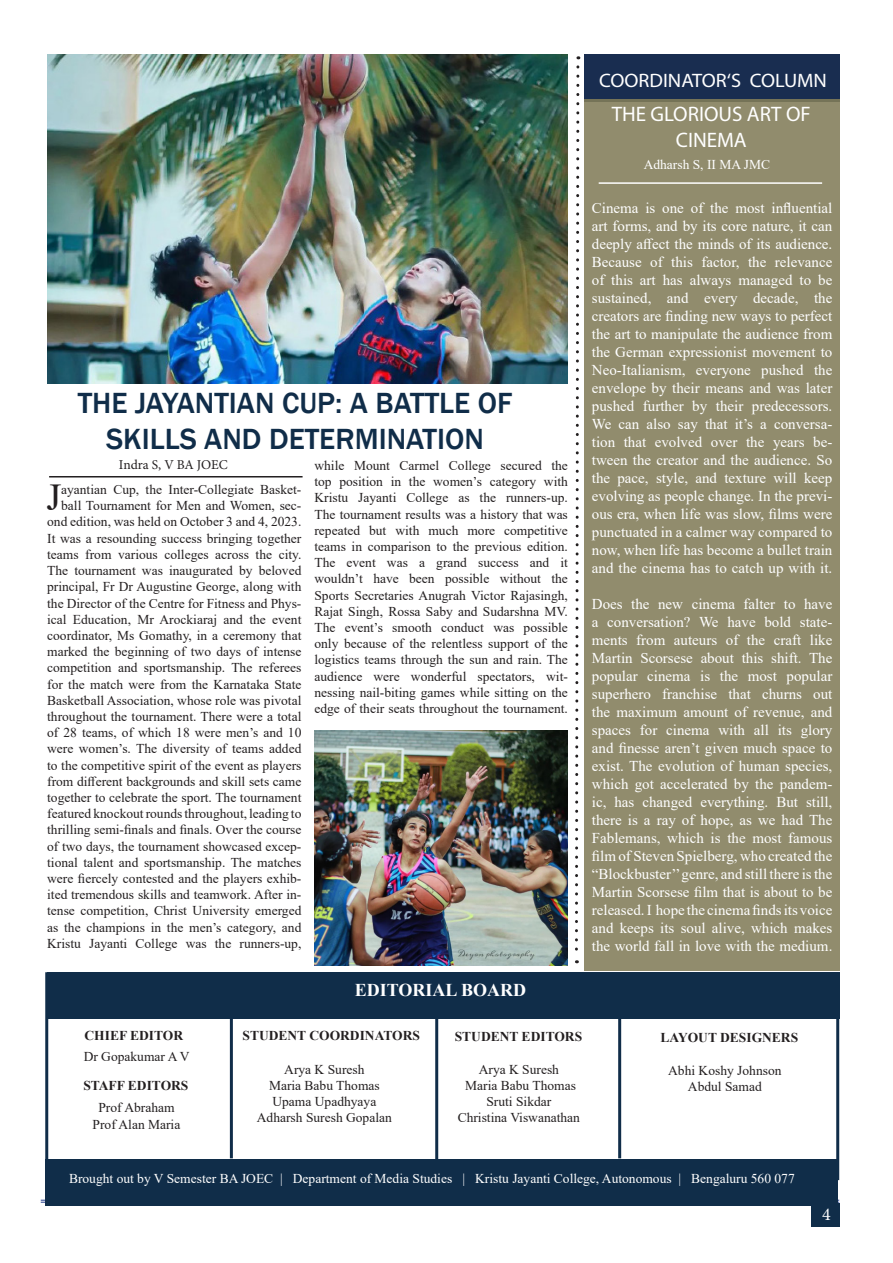
<style>
.page{position:relative;width:893px;height:1263px;background:#fff}
.page>*{position:absolute;margin:0;border:0;box-sizing:border-box;transform-origin:0 0}
.t1{font:37.95px "Times New Roman";color:#231f20}
.t2{font:500 30px "Franklin Gothic";color:#102d49}
.t3{font:21px/25.2px "Myriad Pro";color:#fff;text-align:center}
.t4{font:19.5px "Myriad Pro";color:#fff;scale:1.05 1}
.t5{font:700 18px "Times New Roman";color:#fff}
.t6{font:18px "Minion Pro";color:#fff}
.t7{font:15px/18px "Times New Roman";color:#fff;text-align:justify}
.t8{font:13.5px/16.2px "Times New Roman";color:#231f20;text-align:justify}
.t9{font:13.5px "Times New Roman";color:#fff}
.t10{font:700 13.5px "Times New Roman";color:#231f20}
.t11{font:13.5px "Minion Pro";letter-spacing:-.005em;color:#231f20}
</style>
<div class="page">
<div style="left:811px;top:1203px;width:28px;height:23px;background:#102d49"></div>
<hr style="left:41px;top:1200px;width:798px;height:1px;background:#253f8e">
<hr style="left:41px;top:1202px;width:798px;height:1px;background:#253f8e">
<div style="left:47px;top:972px;width:792px;height:47px;background:#102d49"></div>
<div style="left:45px;top:1159px;width:793px;height:47px;background:#102d49"></div>
<hr style="left:45px;top:972px;width:3px;height:229px;background:#102d49">
<div style="left:585px;top:55px;width:254px;height:916px;background:#918c6d"></div>
<hr style="left:594px;top:177px;width:236px;height:1px;background:#fff">
<svg style="left:575px;top:56px;width:6px;height:907px"></svg>
<hr style="left:49px;top:476px;width:254px;height:1px;background:#231f20">
<hr style="left:599px;top:182px;width:223px;height:2px;background:#fff">
<hr style="left:435px;top:1013px;width:3px;height:161px;background:#102d49">
<hr style="left:230px;top:1001px;width:3px;height:157px;background:#102d49">
<hr style="left:618px;top:1001px;width:3px;height:157px;background:#102d49">
<hr style="left:836px;top:999px;width:3px;height:181px;background:#102d49">
<img style="left:47px;top:55px;width:521px;height:329px">
<img style="left:314px;top:730px;width:254px;height:235px">
<p class="t4" style="left:599px;top:68px;width:219px">COORDINATOR‘S COLUMN</p>
<p class="t2" style="left:78px;top:384px;width:436px">THE JAYANTIAN CUP: A BATTLE OF</p>
<p class="t2" style="left:106px;top:420px;width:379px">SKILLS AND DETERMINATION</p>
<p class="t11" style="left:119px;top:456px;width:110px">Indra S, V BA JOEC</p>
<p class="t8" style="left:47px;top:481px;width:256px;text-align:right">ayantian Cup, the Inter-Collegiate Basket&shy;ball Tournament for Men and Women, sec&shy;ond edition, was held on October 3 and 4, 2023.<br>It was a resounding success bringing together teams from various colleges across the city.<br>The tournament was inaugurated by beloved principal, Fr Dr Augustine George, along with the Director of the Centre for Fitness and Phys&shy;ical Education, Mr Arockiaraj and the event coordinator, Ms Gomathy, in a ceremony that marked the beginning of two days of intense competition and sportsmanship. The referees for the match were from the Karnataka State Basketball Association, whose role was pivotal throughout the tournament. There were a total of 28 teams, of which 18 were men’s and 10 were women’s. The diversity of teams added to the competitive spirit of the event as players from different backgrounds and skill sets came together to celebrate the sport. The tournament featured knockout rounds throughout, leading to thrilling semi-finals and finals. Over the course of two days, the tournament showcased excep&shy;tional talent and sportsmanship. The matches were fiercely contested and the players exhib&shy;ited tremendous skills and teamwork. After in&shy;tense competition, Christ University emerged as the champions in the men’s category, and Kristu Jayanti College was the runners-up,</p>
<p class="t1" style="left:46px;top:471px;width:16px">J</p>
<p class="t8" style="left:314px;top:457px;width:255px">while Mount Carmel College secured the top position in the women’s category with Kristu Jayanti College as the runners-up.</p>
<p class="t8" style="left:314px;top:505px;width:255px">The tournament results was a history that was repeated but with much more competitive teams in comparison to the previous edition.</p>
<p class="t8" style="left:314px;top:554px;width:255px">The event was a grand success and it wouldn’t have been possible without the Sports Secretaries Anugrah Victor Rajasingh,</p>
<p class="t8" style="left:314px;top:603px;width:255px">Rajat Singh, Rossa Saby and Sudarshna MV.<br>The event’s smooth conduct was possible only because of the relentless support of the logistics teams through the sun and rain. The audience were wonderful spectators, wit&shy;nessing nail-biting games while sitting on the edge of their seats throughout the tournament.</p>
<p class="t5" style="left:355px;top:977px;width:173px">EDITORIAL BOARD</p>
<p class="t3" style="left:612px;top:101px;width:201px">THE GLORIOUS ART OF<br>CINEMA</p>
<p class="t9" style="left:644px;top:155px;width:128px">Adharsh S, II MA JMC</p>
<p class="t7" style="left:592px;top:198px;width:242px">Cinema is one of the most influential art forms, and by its core nature, it can deeply affect the minds of its audience.<br>Because of this factor, the relevance of this art has always managed to be</p>
<p class="t7" style="left:592px;top:288px;width:242px">sustained, and every decade, the</p>
<p class="t7" style="left:592px;top:306px;width:242px">creators are finding new ways to perfect the art to manipulate the audience from the German expressionist movement to Neo-Italianism, everyone pushed the envelope by their means and was later pushed further by their predecessors.<br>We can also say that it’s a conversa&shy;tion that evolved over the years be&shy;tween the creator and the audience. So the pace, style, and texture will keep evolving as people change. In the previ&shy;ous era, when life was slow, films were</p>
<p class="t7" style="left:592px;top:522px;width:242px">punctuated in a calmer way compared to now, when life has become a bullet train and the cinema has to catch up with it.</p>
<p class="t7" style="left:592px;top:594px;width:242px">Does the new cinema falter to have a conversation? We have bold state&shy;ments from auteurs of the craft like Martin Scorsese about this shift. The popular cinema is the most popular superhero franchise that churns out the maximum amount of revenue, and spaces for cinema with all its glory and finesse aren’t given much space to</p>
<p class="t7" style="left:592px;top:756px;width:242px">exist. The evolution of human species, which got accelerated by the pandem&shy;ic, has changed everything. But still, there is a ray of hope, as we had The</p>
<p class="t7" style="left:592px;top:828px;width:242px">Fablemans, which is the most famous film of Steven Spielberg, who created the</p>
<p class="t7" style="left:592px;top:864px;width:242px">“Blockbuster’’ genre, and still there is the Martin Scorsese film that is about to be released. I hope the cinema finds its voice and keeps its soul alive, which makes the world fall in love with the medium.</p>
<p class="t10" style="left:84px;top:1026px;width:100px">CHIEF EDITOR</p>
<p class="t8" style="left:84px;top:1048px;width:107px">Dr Gopakumar A V</p>
<p class="t10" style="left:83px;top:1076px;width:107px">STAFF EDITORS</p>
<p class="t8" style="left:98px;top:1099px;width:78px">Prof Abraham</p>
<p class="t8" style="left:93px;top:1115px;width:89px">Prof Alan Maria</p>
<p class="t10" style="left:243px;top:1026px;width:179px">STUDENT COORDINATORS</p>
<p class="t8" style="left:284px;top:1061px;width:82px">Arya K Suresh</p>
<p class="t8" style="left:269px;top:1077px;width:112px">Maria Babu Thomas</p>
<p class="t8" style="left:272px;top:1093px;width:105px">Upama Upadhyaya</p>
<p class="t8" style="left:257px;top:1109px;width:136px">Adharsh Suresh Gopalan</p>
<p class="t10" style="left:455px;top:1026px;width:129px">STUDENT EDITORS</p>
<p class="t10" style="left:660px;top:1028px;width:139px">LAYOUT DESIGNERS</p>
<p class="t8" style="left:479px;top:1061px;width:82px">Arya K Suresh</p>
<p class="t8" style="left:465px;top:1077px;width:112px">Maria Babu Thomas</p>
<p class="t8" style="left:486px;top:1093px;width:66px">Sruti Sikdar</p>
<p class="t8" style="left:458px;top:1109px;width:124px">Christina Viswanathan</p>
<p class="t8" style="left:668px;top:1062px;width:115px">Abhi Koshy Johnson</p>
<p class="t8" style="left:688px;top:1078px;width:75px">Abdul Samad</p>
<p class="t9" style="left:69px;top:1168px;width:727px">Brought out by V Semester BA JOEC | Department of Media Studies | Kristu Jayanti College, Autonomous | Bengaluru 560 077</p>
<p class="t6" style="left:822px;top:1202px;width:10px">4</p>
</div>
